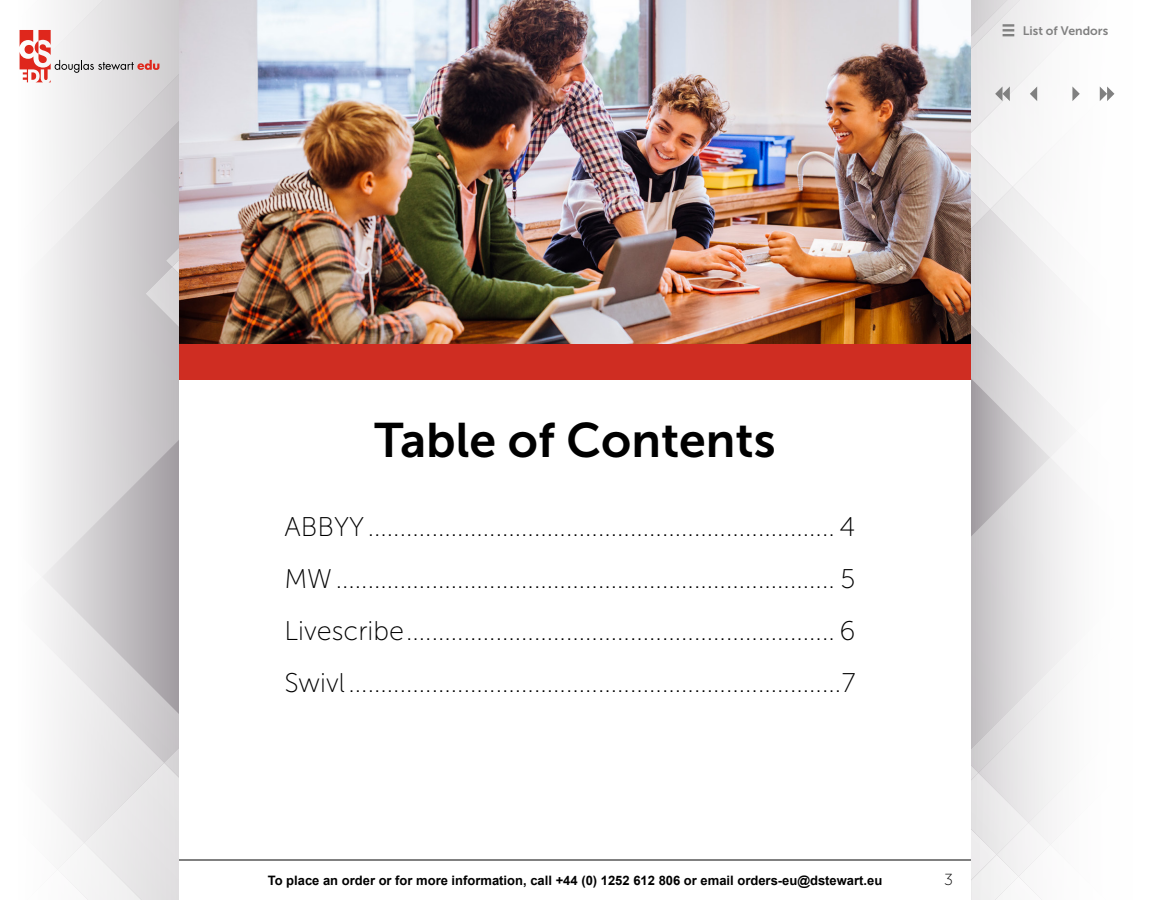
<style>
.page{position:relative;width:1150px;height:900px;background:#fff}
.page>*{position:absolute;margin:0;border:0;box-sizing:border-box;transform-origin:0 0}
.t1{font:48.3px "Museo Sans 700";color:#000}
.t2{font:27px/52px "Museo Sans 100";color:#000;text-align:justify}
.t3{font:16px "Museo Sans 100";color:#000}
.t4{font:700 13px "Arial";color:#000}
.t5{font:12.3px "Museo Sans 700";color:#808080}
</style>
<div class="page">
<img style="left:179px;top:0;width:792px;height:344px">
<div style="left:179px;top:344px;width:793px;height:36px;background:#cf2d22"></div>
<hr style="left:0;top:859px;width:1150px;height:2px;background:#808080">
<svg style="left:0;top:0;width:179px;height:900px"></svg>
<img style="left:971px;top:0;width:1px;height:314px">
<img style="left:971px;top:829px;width:1px;height:26px">
<svg style="left:20px;top:30px;width:139px;height:52px"></svg>
<svg style="left:972px;top:0;width:178px;height:900px"></svg>
<svg style="left:995px;top:86px;width:15px;height:15px"></svg>
<svg style="left:1100px;top:86px;width:14px;height:15px"></svg>
<svg style="left:1003px;top:24px;width:11px;height:12px"></svg>
<svg style="left:1030px;top:86px;width:7px;height:15px"></svg>
<svg style="left:1072px;top:86px;width:8px;height:15px"></svg>
<p class="t5" style="left:1023px;top:24px;width:87px">List of Vendors</p>
<h1 class="t1" style="left:374px;top:413px;width:403px">Table of Contents</h1>
<p class="t2" style="left:284px;top:501px;width:572px">ABBYY......................................................................... 4<br>MW.............................................................................. 5<br>Livescribe................................................................... 6<br>Swivl .............................................................................7</p>
<p class="t4" style="left:268px;top:872px;width:616px">To place an order or for more information, call +44 (0) 1252 612 806 or email orders-eu@dstewart.eu</p>
<p class="t3" style="left:944px;top:871px;width:10px">3</p>
</div>
